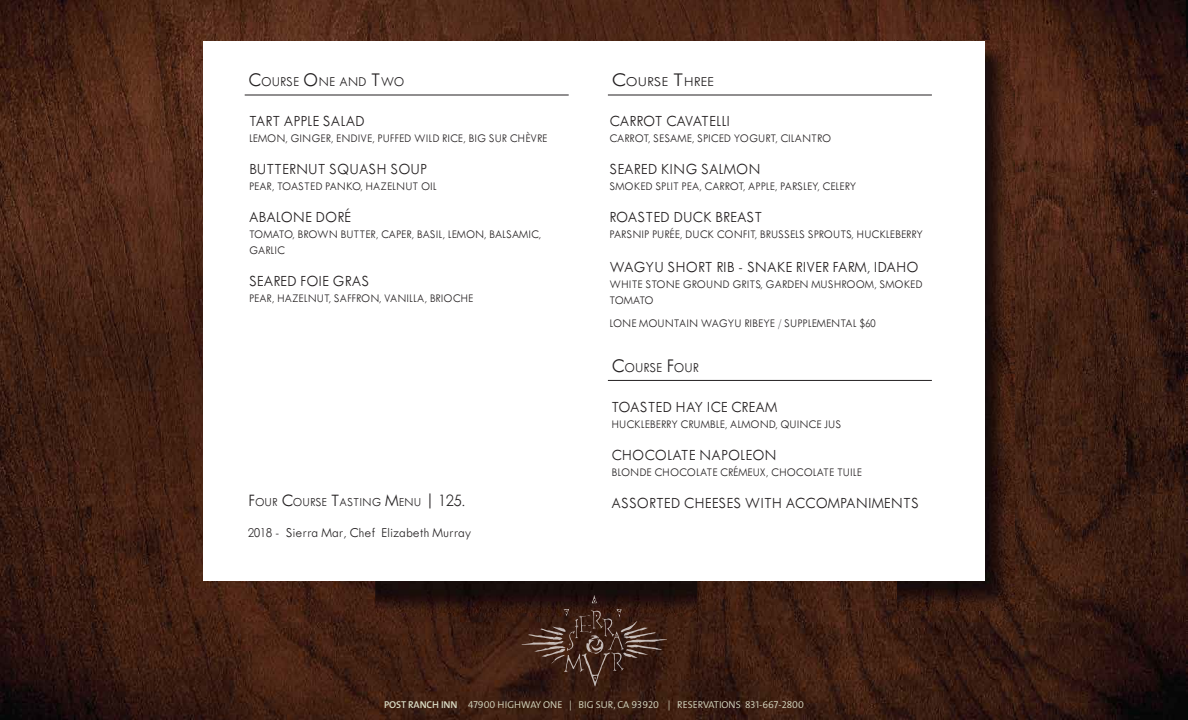
<style>
.page{position:relative;width:1188px;height:720px;background:#fff}
.page>*{position:absolute;margin:0;border:0;box-sizing:border-box;transform-origin:0 0}
.t1{font:300 18px "Tw Cen MT Std";color:#221f20}
.t2{font:300 16px "Tw Cen MT Std";letter-spacing:.005em;color:#231f20}
.t3{font:300 14px "Tw Cen MT Std";color:#221f20}
.t4{font:300 14px "Tw Cen MT Std";color:#221f20;scale:1.12 1}
.t5{font:300 12.6px "Tw Cen MT Std";color:#221f20}
.t6{font:300 12px/16px "Tw Cen MT Std";letter-spacing:.005em;color:#231f20}
.t7{font:10px "The Sans Semi Light Caps";color:#d9dbc4}
.s1{font-size:20px}
.s2{font-size:18px}
.s3{font-family:"The Sans Semi Bold Caps"}
</style>
<div class="page">
<img style="left:0;top:0;width:1188px;height:720px">
<img style="left:898px;top:40px;width:116px;height:571px">
<img style="left:375px;top:581px;width:322px;height:36px">
<div style="left:203px;top:41px;width:782px;height:540px;background:#fff"></div>
<hr style="left:245px;top:95px;width:324px;height:1px;background:#221f20">
<hr style="left:608px;top:95px;width:324px;height:1px;background:#221f20">
<hr style="left:608px;top:380px;width:324px;height:1px;background:#221f20">
<svg style="left:592px;top:595px;width:5px;height:8px"></svg>
<svg style="left:564px;top:609px;width:5px;height:7px"></svg>
<svg style="left:617px;top:609px;width:5px;height:9px"></svg>
<img style="left:579px;top:629px;width:12px;height:4px">
<img style="left:602px;top:618px;width:12px;height:18px">
<img style="left:575px;top:619px;width:4px;height:19px">
<img style="left:620px;top:621px;width:17px;height:10px">
<svg style="left:579px;top:610px;width:24px;height:19px"></svg>
<img style="left:552px;top:627px;width:14px;height:5px">
<img style="left:624px;top:628px;width:24px;height:4px">
<img style="left:540px;top:629px;width:23px;height:6px">
<img style="left:566px;top:631px;width:11px;height:20px">
<img style="left:624px;top:632px;width:32px;height:7px">
<img style="left:528px;top:634px;width:34px;height:6px">
<img style="left:586px;top:635px;width:18px;height:18px">
<img style="left:608px;top:631px;width:16px;height:19px">
<img style="left:625px;top:639px;width:42px;height:5px">
<img style="left:521px;top:641px;width:43px;height:4px">
<svg style="left:543px;top:637px;width:4px;height:7px"></svg>
<img style="left:627px;top:645px;width:35px;height:5px">
<img style="left:534px;top:646px;width:32px;height:6px">
<img style="left:542px;top:649px;width:23px;height:8px">
<img style="left:626px;top:649px;width:22px;height:6px">
<img style="left:611px;top:653px;width:13px;height:18px">
<img style="left:623px;top:653px;width:15px;height:5px">
<img style="left:564px;top:653px;width:18px;height:19px">
<img style="left:551px;top:655px;width:14px;height:9px">
<img style="left:582px;top:653px;width:28px;height:33px">
<p class="t3" style="left:248px;top:74px;width:158px"><span class="s1">C</span>OURSE <span class="s1">O</span>NE AND <span class="s1">T</span>WO</p>
<p class="t4" style="left:612px;top:74px;width:93px"><span class="s1">C</span>OURSE <span class="s1">T</span>HREE</p>
<h2 class="t2" style="left:249px;top:113px;width:117px">TART APPLE SALAD</h2>
<p class="t6" style="left:249px;top:131px;width:300px">LEMON, GINGER, ENDIVE, PUFFED WILD RICE, BIG SUR CHÈVRE</p>
<h2 class="t2" style="left:249px;top:161px;width:180px">BUTTERNUT SQUASH SOUP</h2>
<p class="t6" style="left:249px;top:179px;width:189px">PEAR, TOASTED PANKO, HAZELNUT OIL</p>
<h2 class="t2" style="left:249px;top:209px;width:104px">ABALONE DORÉ</h2>
<p class="t6" style="left:249px;top:227px;width:294px">TOMATO, BROWN BUTTER, CAPER, BASIL, LEMON, BALSAMIC,<br>GARLIC</p>
<h2 class="t2" style="left:249px;top:273px;width:122px">SEARED FOIE GRAS</h2>
<p class="t6" style="left:249px;top:291px;width:226px">PEAR, HAZELNUT, SAFFRON, VANILLA, BRIOCHE</p>
<h2 class="t2" style="left:609px;top:113px;width:122px">CARROT CAVATELLI</h2>
<p class="t6" style="left:609px;top:131px;width:223px">CARROT, SESAME, SPICED YOGURT, CILANTRO</p>
<h2 class="t2" style="left:609px;top:161px;width:153px">SEARED KING SALMON</h2>
<p class="t6" style="left:609px;top:179px;width:248px">SMOKED SPLIT PEA, CARROT, APPLE, PARSLEY, CELERY</p>
<h2 class="t2" style="left:609px;top:209px;width:154px">ROASTED DUCK BREAST</h2>
<p class="t6" style="left:609px;top:227px;width:315px">PARSNIP PURÉE, DUCK CONFIT, BRUSSELS SPROUTS, HUCKLEBERRY</p>
<h2 class="t2" style="left:609px;top:259px;width:311px">WAGYU SHORT RIB - SNAKE RIVER FARM, IDAHO</h2>
<p class="t6" style="left:609px;top:277px;width:315px">WHITE STONE GROUND GRITS, GARDEN MUSHROOM, SMOKED<br>TOMATO</p>
<p class="t6" style="left:609px;top:316px;width:268px">LONE MOUNTAIN WAGYU RIBEYE / SUPPLEMENTAL $60</p>
<p class="t3" style="left:612px;top:360px;width:89px"><span class="s1">C</span>OURSE <span class="s1">F</span>OUR</p>
<h2 class="t2" style="left:612px;top:398px;width:167px">TOASTED HAY ICE CREAM</h2>
<p class="t6" style="left:612px;top:416px;width:231px">HUCKLEBERRY CRUMBLE, ALMOND, QUINCE JUS</p>
<h2 class="t2" style="left:612px;top:446px;width:167px">CHOCOLATE NAPOLEON</h2>
<p class="t6" style="left:612px;top:464px;width:252px">BLONDE CHOCOLATE CRÉMEUX, CHOCOLATE TUILE</p>
<p class="t5" style="left:255px;top:495px;width:212px">OUR <span class="s2">C</span>OURSE <span class="s2">T</span>ASTING <span class="s2">M</span>ENU <span class="s2">| 125.</span></p>
<h1 class="t1" style="left:248px;top:491px;width:8px">F</h1>
<h2 class="t2" style="left:612px;top:494px;width:309px">ASSORTED CHEESES WITH ACCOMPANIMENTS</h2>
<p class="t3" style="left:248px;top:525px;width:224px">2018 - Sierra Mar, Chef Elizabeth Murray</p>
<p class="t7" style="left:384px;top:696px;width:421px"><span class="s3">POST RANCH INN</span> 47900 HIGHWAY ONE | BIG SUR, CA 93920 | RESERVATIONS 831-667-2800</p>
</div>
